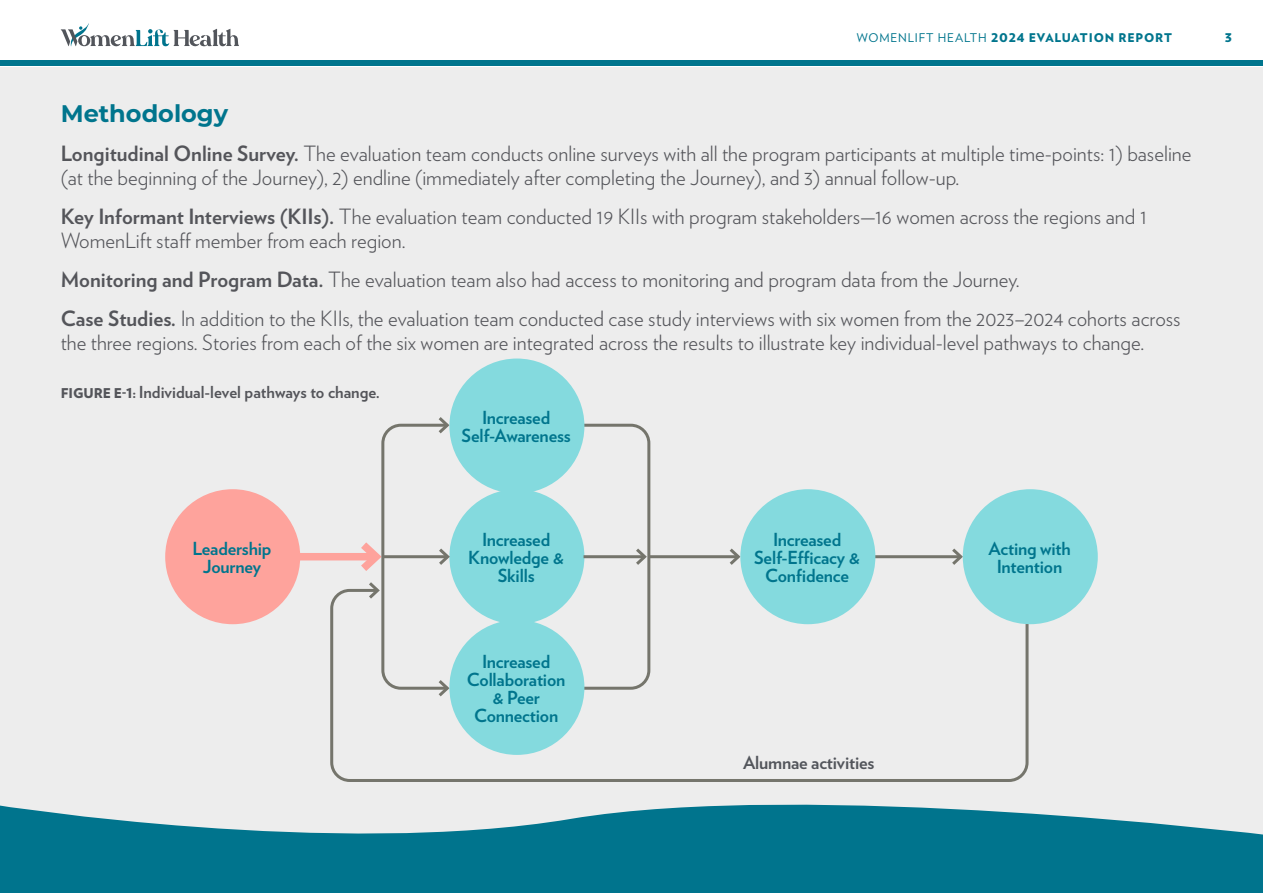
<style>
.page{position:relative;width:1263px;height:893px;background:#fff}
.page>*{position:absolute;margin:0;border:0;box-sizing:border-box;transform-origin:0 0}
.t1{font:700 24px "Montserrat";color:#00758d}
.body_-_small{font:300 21px/24px "Verlag";color:#54555a}
.t2{font:700 18px/18px "Verlag";letter-spacing:-.01em;color:#00758d;text-align:center}
.t3{font:700 18px "Verlag";letter-spacing:-.01em;color:#52555b}
.Table_Figure{font:700 16.5px "Verlag";color:#54555a}
.t4{font:900 12px "Verlag";letter-spacing:.07em;color:#00758d}
.s1{font-weight:400}
.s2{font-weight:700}
.s3{font-weight:900;font-size:13.5px}
</style>
<div class="page">
<div style="left:0;top:68px;width:1263px;height:774px;background:#ededed"></div>
<svg style="left:0;top:804px;width:1263px;height:89px;fill:#00748d"></svg>
<div style="left:0;top:61px;width:1263px;height:5px;background:#00758d"></div>
<svg style="left:61px;top:23px;width:178px;height:24px"></svg>
<hr style="left:873px;top:555px;width:88px;height:3px;background:#75756c">
<svg style="left:949px;top:545px;width:15px;height:23px"></svg>
<hr style="left:649px;top:555px;width:89px;height:3px;background:#75756c">
<svg style="left:726px;top:548px;width:14px;height:17px"></svg>
<div style="left:290px;top:553px;width:86px;height:7px;background:#fea39c"></div>
<div style="left:963px;top:489px;width:135px;height:135px;background:#84dade;border-radius:50%"></div>
<div style="left:165px;top:489px;width:135px;height:135px;background:#fea39c;border-radius:50%"></div>
<div style="left:740px;top:489px;width:135px;height:135px;background:#84dade;border-radius:50%"></div>
<div style="left:449px;top:489px;width:135px;height:135px;background:#84dade;border-radius:50%"></div>
<div style="left:449px;top:359px;width:135px;height:135px;background:#84dade;border-radius:50%"></div>
<svg style="left:579px;top:422px;width:73px;height:165px"></svg>
<svg style="left:330px;top:587px;width:700px;height:195px"></svg>
<svg style="left:353px;top:414px;width:99px;height:285px"></svg>
<p class="t4" style="left:857px;top:28px;width:317px"><span class="s1">WOMENLIFT HEALTH</span> 2024 EVALUATION REPORT</p>
<p class="t4" style="left:1225px;top:28px;width:9px">3</p>
<h2 class="t1" style="left:61px;top:96px;width:169px">Methodology</h2>
<p class="body_-_small" style="left:61px;top:141px;width:1132px"><span class="s2">Longitudinal Online Survey.</span> The evaluation team conducts online surveys with all the program participants at multiple time-points: 1) baseline (at the beginning of the Journey), 2) endline (immediately after completing the Journey), and 3) annual follow-up.</p>
<p class="body_-_small" style="left:61px;top:204px;width:1088px"><span class="s2">Key Informant Interviews (KIIs).</span> The evaluation team conducted 19 KIIs with program stakeholders—16 women across the regions and 1<br>WomenLift staff member from each region.</p>
<p class="body_-_small" style="left:61px;top:267px;width:960px"><span class="s2">Monitoring and Program Data.</span> The evaluation team also had access to monitoring and program data from the Journey.</p>
<p class="body_-_small" style="left:61px;top:306px;width:1121px"><span class="s2">Case Studies.</span> In addition to the KIIs, the evaluation team conducted case study interviews with six women from the 2023–2024 cohorts across the three regions. Stories from each of the six women are integrated across the results to illustrate key individual-level pathways to change.</p>
<p class="Table_Figure" style="left:61px;top:379px;width:321px"><span class="s3">FIGURE E-1:</span> Individual-level pathways to change.</p>
<p class="t2" style="left:192px;top:538px;width:81px">Leadership<br>Journey</p>
<p class="t2" style="left:482px;top:408px;width:70px">Increased</p>
<p class="t2" style="left:462px;top:426px;width:111px">Self-Awareness</p>
<p class="t2" style="left:482px;top:529px;width:70px">Increased</p>
<p class="t2" style="left:468px;top:547px;width:97px">Knowledge &amp;<br>Skills</p>
<p class="t2" style="left:482px;top:651px;width:70px">Increased</p>
<p class="t2" style="left:467px;top:669px;width:100px">Collaboration &amp; Peer<br>Connection</p>
<p class="t2" style="left:773px;top:529px;width:70px">Increased</p>
<p class="t2" style="left:754px;top:547px;width:107px">Self-Efficacy &amp;<br>Confidence</p>
<p class="t3" style="left:743px;top:748px;width:133px">Alumnae activities</p>
<p class="t2" style="left:988px;top:538px;width:84px">Acting with<br>Intention</p>
</div>
